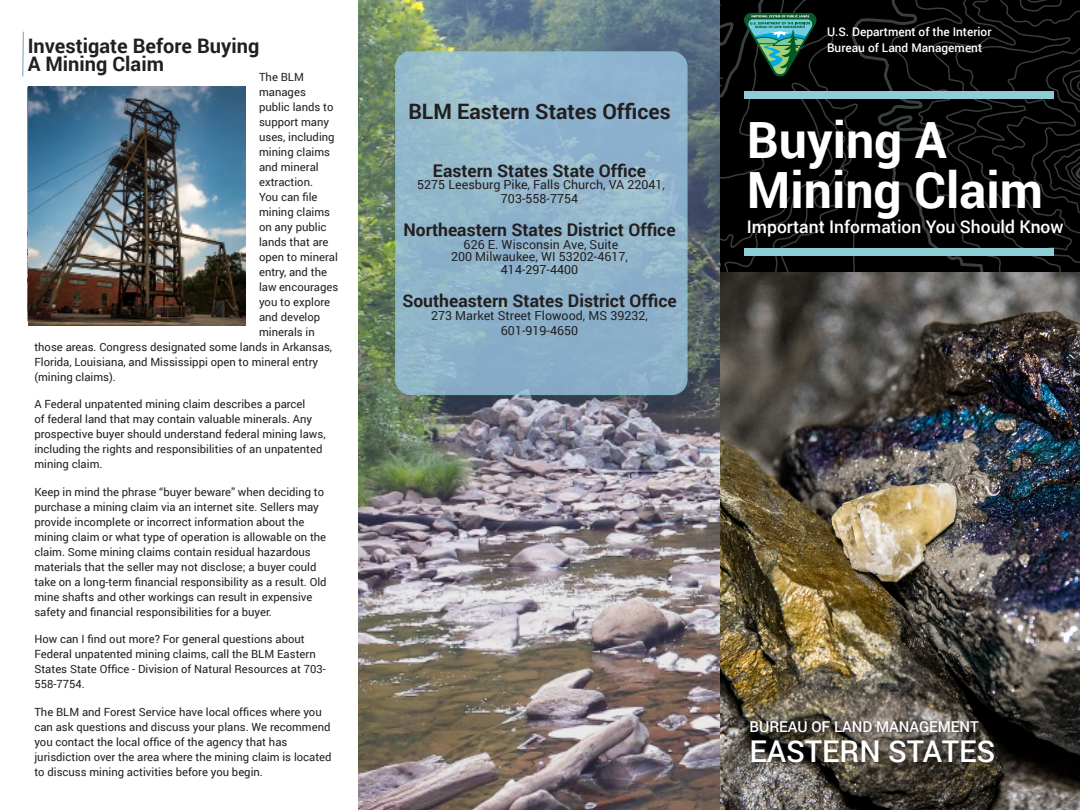
<style>
.page{position:relative;width:1080px;height:810px;background:#fff}
.page>*{position:absolute;margin:0;border:0;box-sizing:border-box;transform-origin:0 0}
.Brochure_title_large{font:700 50px "Roboto";color:#fff}
.t1{font:500 30px "Roboto";color:#fff}
.t2{font:700 21.25px "Roboto";color:#231f20}
.Introductory_Paragra{font:700 20px "Roboto";color:#231f20}
.t3{font:700 17.5px "Roboto";color:#231f20}
.brochure_title_small{font:500 17.5px "Roboto";color:#fff}
.t4{font:500 15px "Roboto";color:#fff}
.t5{font:12.5px/12.5px "Roboto";color:#231f20;text-align:center}
.t6{font:500 11.88px/15.9px "Roboto";color:#fff}
.Body_Text{font:11.25px/15px "Roboto";color:#231f20}
</style>
<div class="page">
<img style="left:358px;top:0;width:363px;height:810px">
<svg style="left:720px;top:0;width:360px;height:273px;background:#060708"></svg>
<div style="left:744px;top:248px;width:310px;height:7px;background:#8ecdd6"></div>
<div style="left:744px;top:91px;width:310px;height:7px;background:#8ecdd7"></div>
<svg style="left:744px;top:13px;width:73px;height:63px;background:#2d6355"></svg>
<svg style="left:396px;top:52px;width:291px;height:342px;background:#90b4cb"></svg>
<div style="left:395px;top:51px;width:293px;height:344px;border:1px solid #8ecdd6;border-radius:15px"></div>
<img style="left:29px;top:86px;width:216px;height:239px">
<img style="left:721px;top:273px;width:359px;height:537px">
<div style="left:748px;top:719px;width:251px;height:48px;background:#231f20;opacity:.5"></div>
<svg style="left:22px;top:31px;width:2px;height:46px"></svg>
<p class="Introductory_Paragra" style="left:28px;top:31px;width:233px">Investigate Before Buying</p>
<p class="Introductory_Paragra" style="left:28px;top:50px;width:138px">A Mining Claim</p>
<p class="Body_Text" style="left:259px;top:69px;width:46px">The BLM</p>
<p class="Body_Text" style="left:259px;top:84px;width:48px">manages</p>
<p class="Body_Text" style="left:259px;top:99px;width:76px">public lands to</p>
<p class="Body_Text" style="left:259px;top:114px;width:72px">support many</p>
<p class="Body_Text" style="left:259px;top:129px;width:77px">uses, including</p>
<p class="Body_Text" style="left:259px;top:144px;width:73px">mining claims</p>
<p class="Body_Text" style="left:259px;top:159px;width:61px">and mineral</p>
<p class="Body_Text" style="left:259px;top:174px;width:56px">extraction.</p>
<p class="Body_Text" style="left:259px;top:189px;width:60px">You can file</p>
<p class="Body_Text" style="left:259px;top:204px;width:73px">mining claims</p>
<p class="Body_Text" style="left:259px;top:219px;width:69px">on any public</p>
<p class="Body_Text" style="left:259px;top:234px;width:71px">lands that are</p>
<p class="Body_Text" style="left:259px;top:249px;width:80px">open to mineral</p>
<p class="Body_Text" style="left:259px;top:264px;width:69px">entry, and the</p>
<p class="Body_Text" style="left:259px;top:279px;width:81px">law encourages</p>
<p class="Body_Text" style="left:259px;top:294px;width:73px">you to explore</p>
<p class="Body_Text" style="left:259px;top:309px;width:63px">and develop</p>
<p class="Body_Text" style="left:259px;top:324px;width:57px">minerals in</p>
<p class="Body_Text" style="left:34px;top:339px;width:299px">those areas. Congress designated some lands in Arkansas,</p>
<p class="Body_Text" style="left:34px;top:354px;width:285px">Florida, Louisiana, and Mississippi open to mineral entry</p>
<p class="Body_Text" style="left:34px;top:369px;width:83px">(mining claims).</p>
<p class="Body_Text" style="left:34px;top:396px;width:293px">A Federal unpatented mining claim describes a parcel<br>of federal land that may contain valuable minerals. Any prospective buyer should understand federal mining laws, including the rights and responsibilities of an unpatented mining claim.</p>
<p class="Body_Text" style="left:34px;top:484px;width:294px">Keep in mind the phrase “buyer beware” when deciding to purchase a mining claim via an internet site. Sellers may provide incomplete or incorrect information about the mining claim or what type of operation is allowable on the claim. Some mining claims contain residual hazardous materials that the seller may not disclose; a buyer could take on a long-term financial responsibility as a result. Old mine shafts and other workings can result in expensive safety and financial responsibilities for a buyer.</p>
<p class="Body_Text" style="left:34px;top:631px;width:293px">How can I find out more? For general questions about Federal unpatented mining claims, call the BLM Eastern States State Office - Division of Natural Resources at 703- 558-7754.</p>
<p class="Body_Text" style="left:34px;top:704px;width:299px">The BLM and Forest Service have local offices where you can ask questions and discuss your plans. We recommend you contact the local office of the agency that has jurisdiction over the area where the mining claim is located to discuss mining activities before you begin.</p>
<p class="t2" style="left:408px;top:96px;width:264px">BLM Eastern States Offices</p>
<p class="t3" style="left:433px;top:158px;width:215px">Eastern States State Office</p>
<p class="t5" style="left:417px;top:178px;width:249px;line-height:13.5px">5275 Leesburg Pike, Falls Church, VA 22041,<br>703-558-7754</p>
<p class="t3" style="left:403px;top:218px;width:274px">Northeastern States District Office</p>
<p class="t5" style="left:451px;top:238px;width:178px">626 E. Wisconsin Ave, Suite<br>200 Milwaukee, WI 53202-4617,<br>414-297-4400</p>
<p class="t3" style="left:402px;top:289px;width:276px">Southeastern States District Office</p>
<p class="t5" style="left:431px;top:307px;width:219px;line-height:15px">273 Market Street Flowood, MS 39232,<br>601-919-4650</p>
<p class="t6" style="left:827px;top:24px;width:166px">U.S. Department of the Interior<br>Bureau of Land Management</p>
<p class="Brochure_title_large" style="left:747px;top:105px;width:202px">Buying A</p>
<p class="Brochure_title_large" style="left:747px;top:155px;width:298px">Mining Claim</p>
<p class="brochure_title_small" style="left:747px;top:215px;width:318px">Important Information You Should Know</p>
<p class="t4" style="left:750px;top:716px;width:231px">BUREAU OF LAND MANAGEMENT</p>
<p class="t1" style="left:750px;top:730px;width:247px">EASTERN STATES</p>
</div>
